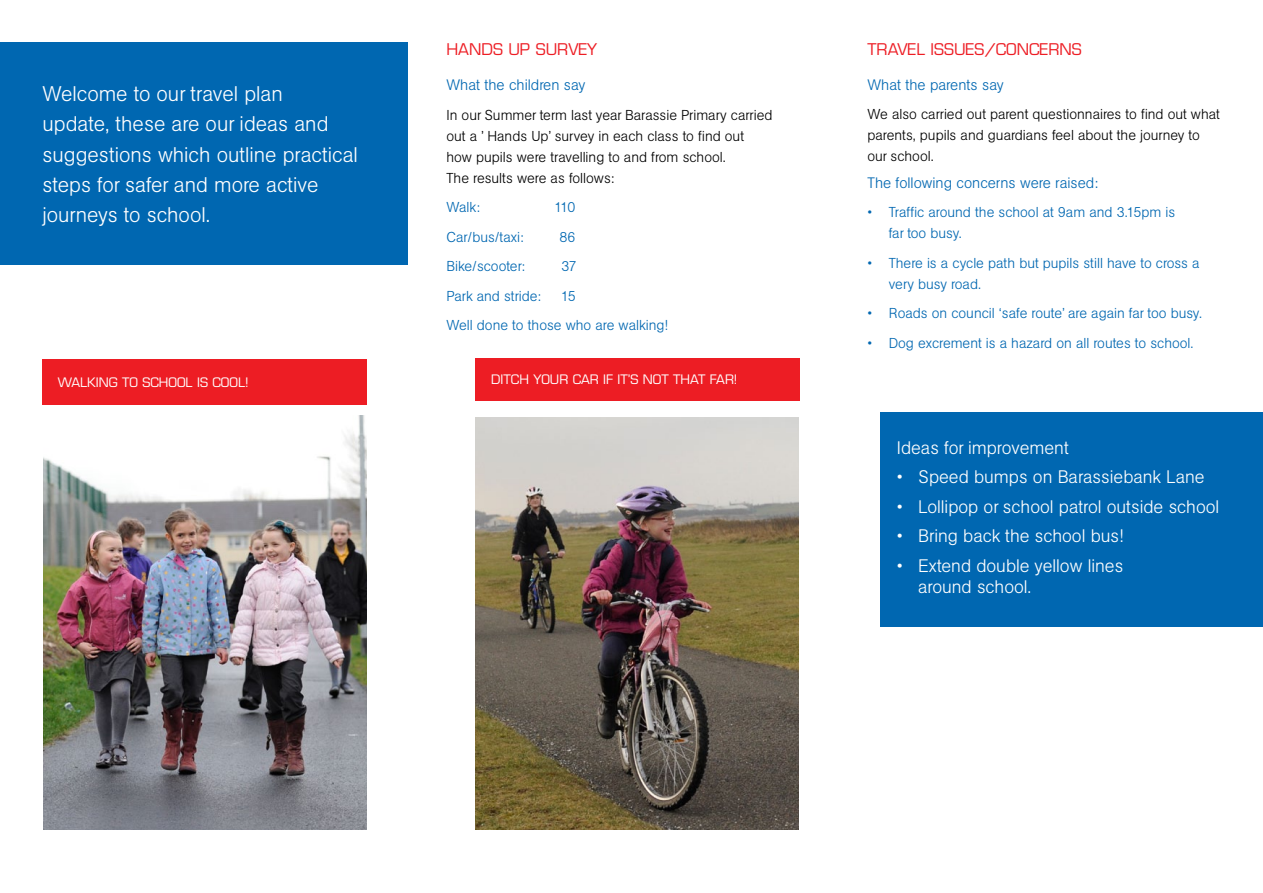
<style>
.page{position:relative;width:1263px;height:893px;background:#fff}
.page>*{position:absolute;margin:0;border:0;box-sizing:border-box;transform-origin:0 0}
.t1{font:300 21px/30px "AG Book BQ";color:#fff}
.t2{font:300 18px/21px "AG Book BQ";color:#fff}
.t3{font:15.75px "Eurostile";color:#ed1d24}
.t4{font:300 15px "AG Book BQ";color:#0067b1}
.t5{font:300 14.25px/21px "AG Book BQ";color:#0067b1}
.t6{font:300 14.25px/21px "AG Book BQ";color:#000}
.t7{font:12.75px "Eurostile";color:#fff}
</style>
<div class="page">
<img style="left:475px;top:418px;width:324px;height:411px">
<div style="left:880px;top:412px;width:383px;height:215px;background:#0067b1"></div>
<img style="left:43px;top:416px;width:323px;height:413px">
<div style="left:0;top:43px;width:407px;height:222px;background:#0067b1"></div>
<div style="left:42px;top:359px;width:325px;height:46px;background:#ed1d24"></div>
<div style="left:475px;top:358px;width:325px;height:43px;background:#ed1d24"></div>
<h1 class="t1" style="left:43px;top:79px;width:317px">Welcome to our travel plan<br>update, these are our ideas and suggestions which outline practical steps for safer and more active journeys to school.</h1>
<p class="t3" style="left:446px;top:40px;width:152px">HANDS UP SURVEY</p>
<p class="t4" style="left:446px;top:76px;width:140px">What the children say</p>
<p class="t6" style="left:446px;top:104px;width:327px">In our Summer term last year Barassie Primary carried out a ’ Hands Up’ survey in each class to find out how pupils were travelling to and from school.<br>The results were as follows:</p>
<p class="t5" style="left:446px;top:197px;width:35px">Walk:</p>
<p class="t5" style="left:554px;top:197px;width:23px">110</p>
<p class="t5" style="left:446px;top:226px;width:79px">Car/bus/taxi:</p>
<p class="t5" style="left:559px;top:226px;width:18px">86</p>
<p class="t5" style="left:446px;top:256px;width:80px">Bike/scooter:</p>
<p class="t5" style="left:561px;top:256px;width:17px">37</p>
<p class="t5" style="left:446px;top:285px;width:96px">Park and stride:</p>
<p class="t5" style="left:446px;top:281px;width:223px;line-height:29.5px;text-indent:114px">15<br>Well done to those who are walking!</p>
<p class="t7" style="left:58px;top:375px;width:192px">WALKING TO SCHOOL IS COOL!</p>
<p class="t7" style="left:491px;top:372px;width:248px">DITCH YOUR CAR IF IT’S NOT THAT FAR!</p>
<p class="t3" style="left:867px;top:39px;width:216px">TRAVEL ISSUES/CONCERNS</p>
<p class="t4" style="left:867px;top:76px;width:138px">What the parents say</p>
<p class="t6" style="left:867px;top:104px;width:354px">We also carried out parent questionnaires to find out what parents, pupils and guardians feel about the journey to our school.</p>
<p class="t4" style="left:867px;top:174px;width:232px">The following concerns were raised:</p>
<p class="t5" style="left:889px;top:202px;width:288px;text-indent:-21px">• Traffic around the school at 9am and 3.15pm is far too busy.</p>
<p class="t5" style="left:889px;top:252px;width:312px;text-indent:-21px">• There is a cycle path but pupils still have to cross a very busy road.</p>
<p class="t5" style="left:867px;top:303px;width:336px">• Roads on council ‘safe route’ are again far too busy.</p>
<p class="t5" style="left:867px;top:332px;width:327px">• Dog excrement is a hazard on all routes to school.</p>
<p class="t2" style="left:897px;top:437px;width:173px">Ideas for improvement</p>
<p class="t2" style="left:897px;top:467px;width:309px">• Speed bumps on Barassiebank Lane</p>
<p class="t2" style="left:897px;top:496px;width:324px">• Lollipop or school patrol outside school</p>
<p class="t2" style="left:897px;top:526px;width:228px">• Bring back the school bus!</p>
<p class="t2" style="left:918px;top:555px;width:207px;text-indent:-21px">• Extend double yellow lines around school.</p>
</div>
